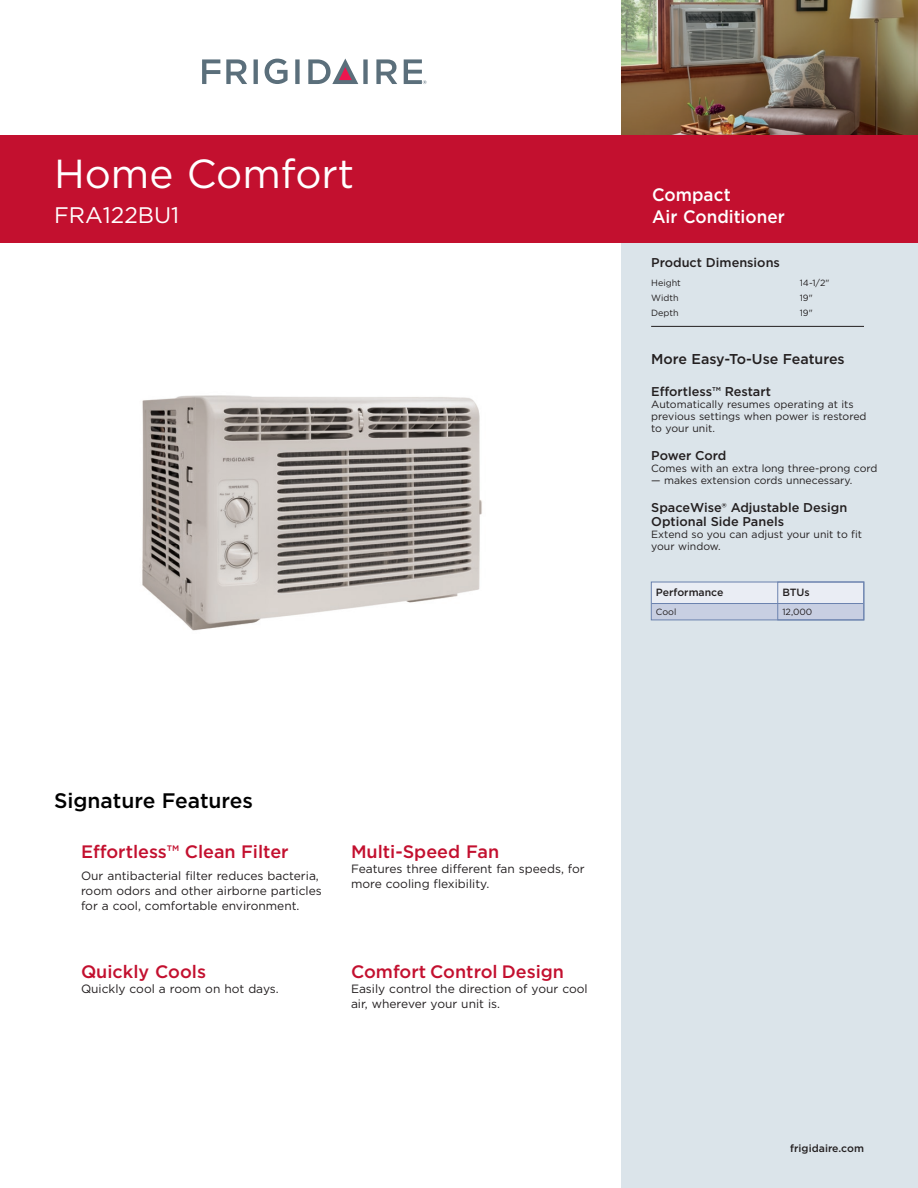
<style>
.page{position:relative;width:918px;height:1188px;background:#fff}
.page>*{position:absolute;margin:0;border:0;box-sizing:border-box;transform-origin:0 0}
.t1{font:40.5px "Gotham";color:#fff}
.t2{font:22.5px "Gotham";color:#fff}
.t3{font:500 21px "Gotham";color:#000}
.t4{font:500 18px "Gotham";color:#c3102f}
.t5{font:500 18px/22.5px "Gotham";color:#fff;scale:.95 1}
.t6{font:500 14.25px "Gotham";color:#231f20}
.t7{font:500 12.75px/14.2px "Gotham";color:#231f20}
.t8{font:12px/15px "Gotham";color:#231f20}
.t9{font:10.5px/12px "Gotham";color:#231f20}
.t10{font:500 10.5px "Gotham";color:#231f20}
.t11{font:9px "Gotham";color:#231f20}
</style>
<div class="page">
<div style="left:621px;top:0;width:297px;height:1188px;background:#dbe4ea"></div>
<svg style="left:265px;top:59px;width:23px;height:25px"></svg>
<svg style="left:202px;top:59px;width:18px;height:25px"></svg>
<svg style="left:226px;top:59px;width:21px;height:25px"></svg>
<svg style="left:254px;top:59px;width:4px;height:25px"></svg>
<svg style="left:295px;top:59px;width:5px;height:25px"></svg>
<svg style="left:376px;top:59px;width:21px;height:25px"></svg>
<svg style="left:308px;top:59px;width:60px;height:25px"></svg>
<svg style="left:404px;top:59px;width:23px;height:25px"></svg>
<hr style="left:651px;top:326px;width:213px;height:1px;background:#231f20">
<img style="left:621px;top:0;width:297px;height:135px">
<div style="left:0;top:135px;width:918px;height:108px;background:#c3102f"></div>
<img style="left:142px;top:395px;width:340px;height:236px">
<div style="left:651px;top:582px;width:213px;height:38px;background:#c8cfe2"></div>
<div style="left:651px;top:582px;width:212px;height:22px;background:#eaedf4"></div>
<hr style="left:651px;top:603px;width:212px;height:1px;background:#6c83af">
<div style="left:651px;top:582px;width:213px;height:38px;border:1px solid #6c83af"></div>
<div style="left:778px;top:582px;width:86px;height:38px;border:1px solid #6c83af"></div>
<h1 class="t1" style="left:54px;top:147px;width:302px">Home Comfort</h1>
<h2 class="t2" style="left:54px;top:201px;width:127px">FRA122BU1</h2>
<h3 class="t5" style="left:652px;top:183px;width:141px">Compact<br>Air Conditioner</h3>
<p class="t7" style="left:651px;top:255px;width:130px">Product Dimensions</p>
<p class="t11" style="left:651px;top:277px;width:31px">Height</p>
<p class="t11" style="left:800px;top:277px;width:31px">14-1/2"</p>
<p class="t11" style="left:651px;top:292px;width:29px">Width</p>
<p class="t11" style="left:800px;top:292px;width:15px">19"</p>
<p class="t11" style="left:651px;top:307px;width:29px">Depth</p>
<p class="t11" style="left:800px;top:307px;width:15px">19"</p>
<p class="t6" style="left:651px;top:350px;width:195px">More Easy-To-Use Features</p>
<p class="t7" style="left:651px;top:384px;width:121px">Effortless™ Restart</p>
<p class="t9" style="left:651px;top:398px;width:217px">Automatically resumes operating at its previous settings when power is restored to your unit.</p>
<p class="t7" style="left:651px;top:448px;width:77px">Power Cord</p>
<p class="t9" style="left:651px;top:462px;width:228px">Comes with an extra long three-prong cord</p>
<p class="t9" style="left:651px;top:474px;width:203px">— makes extension cords unnecessary.</p>
<p class="t7" style="left:651px;top:500px;width:198px">SpaceWise® Adjustable Design<br>Optional Side Panels</p>
<p class="t9" style="left:651px;top:528px;width:212px">Extend so you can adjust your unit to fit your window.</p>
<p class="t10" style="left:656px;top:586px;width:69px">Performance</p>
<p class="t11" style="left:656px;top:606px;width:22px">Cool</p>
<p class="t10" style="left:782px;top:586px;width:29px">BTUs</p>
<p class="t11" style="left:782px;top:606px;width:31px">12,000</p>
<h3 class="t3" style="left:54px;top:787px;width:201px">Signature Features</h3>
<h3 class="t4" style="left:81px;top:840px;width:209px">Effortless™ Clean Filter</h3>
<p class="t8" style="left:81px;top:868px;width:242px">Our antibacterial filter reduces bacteria, room odors and other airborne particles for a cool, comfortable environment.</p>
<h3 class="t4" style="left:81px;top:960px;width:127px">Quickly Cools</h3>
<p class="t8" style="left:81px;top:981px;width:199px">Quickly cool a room on hot days.</p>
<h3 class="t4" style="left:351px;top:840px;width:150px">Multi-Speed Fan</h3>
<p class="t8" style="left:351px;top:861px;width:235px">Features three different fan speeds, for more cooling flexibility.</p>
<h3 class="t4" style="left:351px;top:960px;width:215px">Comfort Control Design</h3>
<p class="t8" style="left:351px;top:981px;width:238px">Easily control the direction of your cool air, wherever your unit is.</p>
<p class="t10" style="left:790px;top:1141px;width:75px">frigidaire.com</p>
</div>
